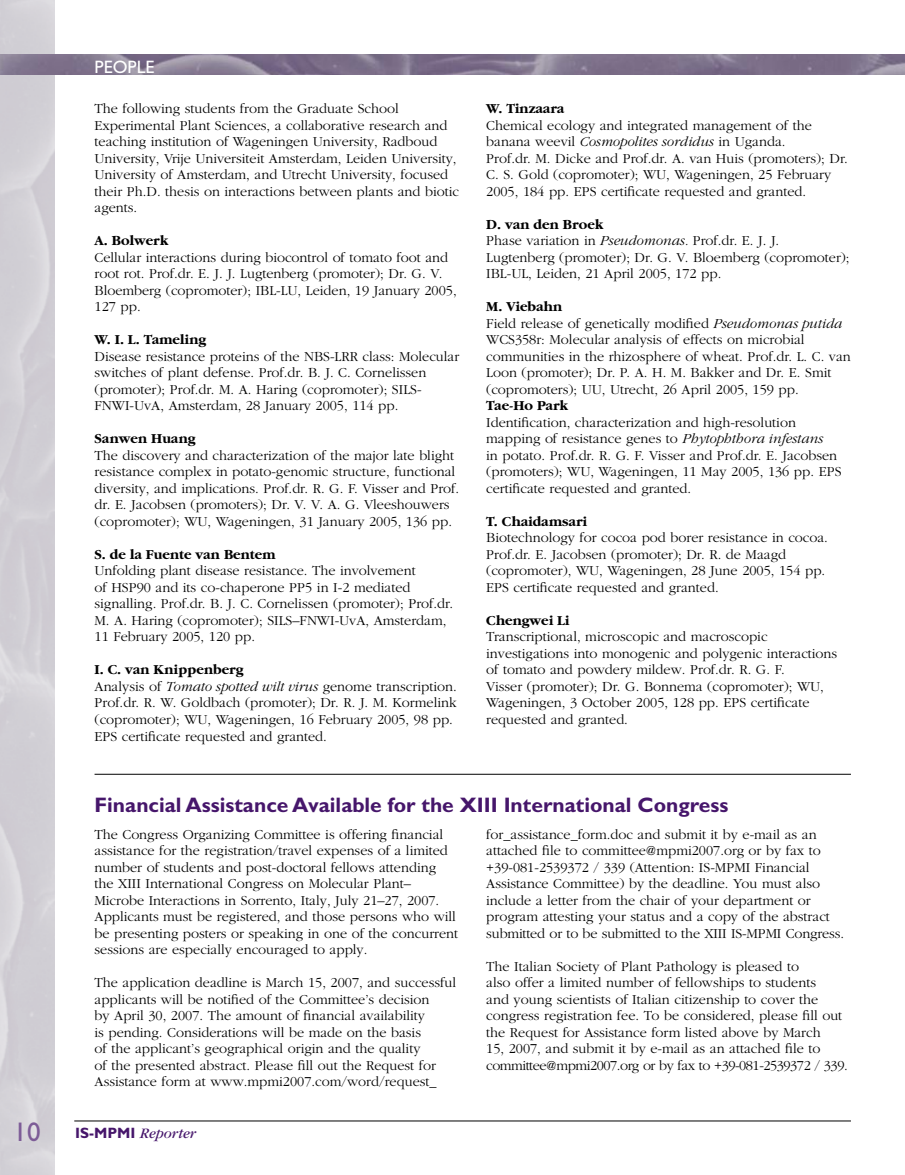
<style>
.page{position:relative;width:905px;height:1175px;background:#fff}
.page>*{position:absolute;margin:0;border:0;box-sizing:border-box;transform-origin:0 0}
.t1{font:27px "Gill Sans";color:#7d5c97}
.t2{font:700 21px "Gill Sans";color:#46166b}
.t3{font:18px "Gill Sans";color:#fff}
.t4{font:italic 15px "Garamond";color:#46166b}
.t5{font:300 14.25px/16.5px "Garamond";color:#000}
.t6{font:700 14.25px "Garamond";color:#000}
.s1{font-weight:700}
.s2{font-style:italic}
.s3{font-family:"Gill Sans";font-weight:700;font-style:normal}
</style>
<div class="page">
<hr style="left:74px;top:1120px;width:776px;height:1px;background:#000">
<img style="left:0;top:54px;width:904px;height:20px">
<hr style="left:94px;top:774px;width:756px;height:1px;background:#000">
<p class="t3" style="left:94px;top:56px;width:61px">PEOPLE</p>
<p class="t5" style="left:94px;top:101px;width:366px">The following students from the Graduate School Experimental Plant Sciences, a collaborative research and teaching institution of Wageningen University, Radboud University, Vrije Universiteit Amsterdam, Leiden University, University of Amsterdam, and Utrecht University, focused their Ph.D. thesis on interactions between plants and biotic agents.</p>
<p class="t6" style="left:94px;top:233px;width:75px">A. Bolwerk</p>
<p class="t5" style="left:94px;top:249px;width:364px">Cellular interactions during biocontrol of tomato foot and root rot. Prof.dr. E. J. J. Lugtenberg (promoter); Dr. G. V.<br>Bloemberg (copromoter); IBL-LU, Leiden, 19 January 2005, 127 pp.</p>
<p class="t6" style="left:94px;top:332px;width:113px">W. I. L. Tameling</p>
<p class="t5" style="left:94px;top:348px;width:366px">Disease resistance proteins of the NBS-LRR class: Molecular switches of plant defense. Prof.dr. B. J. C. Cornelissen (promoter); Prof.dr. M. A. Haring (copromoter); SILS-FNWI-UvA, Amsterdam, 28 January 2005, 114 pp.</p>
<p class="t6" style="left:94px;top:431px;width:102px">Sanwen Huang</p>
<p class="t5" style="left:94px;top:447px;width:366px">The discovery and characterization of the major late blight resistance complex in potato-genomic structure, functional diversity, and implications. Prof.dr. R. G. F. Visser and Prof. dr. E. Jacobsen (promoters); Dr. V. V. A. G. Vleeshouwers (copromoter); WU, Wageningen, 31 January 2005, 136 pp.</p>
<p class="t6" style="left:94px;top:547px;width:182px">S. de la Fuente van Bentem</p>
<p class="t5" style="left:94px;top:563px;width:360px">Unfolding plant disease resistance. The involvement<br>of HSP90 and its co-chaperone PP5 in I-2 mediated signalling. Prof.dr. B. J. C. Cornelissen (promoter); Prof.dr.<br>M. A. Haring (copromoter); SILS–FNWI-UvA, Amsterdam, 11 February 2005, 120 pp.</p>
<p class="t5" style="left:94px;top:662px;width:364px"><span class="s1">I. C. van Knippenberg<br></span>Analysis of <span class="s2">Tomato spotted wilt virus</span> genome transcription.<br>Prof.dr. R. W. Goldbach (promoter); Dr. R. J. M. Kormelink (copromoter); WU, Wageningen, 16 February 2005, 98 pp.<br>EPS certificate requested and granted.</p>
<p class="t6" style="left:486px;top:101px;width:80px">W. Tinzaara</p>
<p class="t5" style="left:486px;top:117px;width:363px">Chemical ecology and integrated management of the banana weevil <span class="s2">Cosmopolites sordidus</span> in Uganda.<br>Prof.dr. M. Dicke and Prof.dr. A. van Huis (promoters); Dr.<br>C. S. Gold (copromoter); WU, Wageningen, 25 February 2005, 184 pp. EPS certificate requested and granted.</p>
<p class="t5" style="left:486px;top:216px;width:365px"><span class="s1">D. van den Broek<br></span>Phase variation in <span class="s2">Pseudomonas.</span> Prof.dr. E. J. J.<br>Lugtenberg (promoter); Dr. G. V. Bloemberg (copromoter); IBL-UL, Leiden, 21 April 2005, 172 pp.</p>
<p class="t5" style="left:486px;top:299px;width:366px"><span class="s1">M. Viebahn<br></span>Field release of genetically modified <span class="s2">Pseudomonas putida </span>WCS358r: Molecular analysis of effects on microbial communities in the rhizosphere of wheat. Prof.dr. L. C. van Loon (promoter); Dr. P. A. H. M. Bakker and Dr. E. Smit (copromoters); UU, Utrecht, 26 April 2005, 159 pp.</p>
<p class="t6" style="left:486px;top:398px;width:83px">Tae-Ho Park</p>
<p class="t5" style="left:486px;top:414px;width:357px">Identification, characterization and high-resolution mapping of resistance genes to <span class="s2">Phytophthora infestans<br></span>in potato. Prof.dr. R. G. F. Visser and Prof.dr. E. Jacobsen (promoters); WU, Wageningen, 11 May 2005, 136 pp. EPS certificate requested and granted.</p>
<p class="t6" style="left:486px;top:514px;width:102px">T. Chaidamsari</p>
<p class="t5" style="left:486px;top:530px;width:343px">Biotechnology for cocoa pod borer resistance in cocoa.<br>Prof.dr. E. Jacobsen (promoter); Dr. R. de Maagd (copromoter), WU, Wageningen, 28 June 2005, 154 pp.<br>EPS certificate requested and granted.</p>
<p class="t6" style="left:486px;top:613px;width:85px">Chengwei Li</p>
<p class="t5" style="left:486px;top:629px;width:352px">Transcriptional, microscopic and macroscopic investigations into monogenic and polygenic interactions of tomato and powdery mildew. Prof.dr. R. G. F.<br>Visser (promoter); Dr. G. Bonnema (copromoter); WU, Wageningen, 3 October 2005, 128 pp. EPS certificate requested and granted.</p>
<h2 class="t2" style="left:94px;top:792px;width:635px">Financial Assistance Available for the XIII International Congress</h2>
<p class="t5" style="left:94px;top:826px;width:365px">The Congress Organizing Committee is offering financial assistance for the registration/travel expenses of a limited number of students and post-doctoral fellows attending the XIII International Congress on Molecular Plant– Microbe Interactions in Sorrento, Italy, July 21–27, 2007.<br>Applicants must be registered, and those persons who will be presenting posters or speaking in one of the concurrent sessions are especially encouraged to apply.</p>
<p class="t5" style="left:94px;top:974px;width:363px">The application deadline is March 15, 2007, and successful applicants will be notified of the Committee’s decision<br>by April 30, 2007. The amount of financial availability<br>is pending. Considerations will be made on the basis<br>of the applicant’s geographical origin and the quality<br>of the presented abstract. Please fill out the Request for Assistance form at www.mpmi2007.com/word/request_</p>
<p class="t5" style="left:486px;top:826px;width:359px">for_assistance_form.doc and submit it by e-mail as an attached file to committee@mpmi2007.org or by fax to +39-081-2539372 / 339 (Attention: IS-MPMI Financial Assistance Committee) by the deadline. You must also include a letter from the chair of your department or program attesting your status and a copy of the abstract submitted or to be submitted to the XIII IS-MPMI Congress.</p>
<p class="t5" style="left:486px;top:958px;width:363px">The Italian Society of Plant Pathology is pleased to<br>also offer a limited number of fellowships to students<br>and young scientists of Italian citizenship to cover the congress registration fee. To be considered, please fill out the Request for Assistance form listed above by March<br>15, 2007, and submit it by e-mail as an attached file to committee@mpmi2007.org or by fax to +39-081-2539372 / 339.</p>
<h1 class="t1" style="left:14px;top:1116px;width:28px">10</h1>
<p class="t4" style="left:75px;top:1125px;width:123px"><span class="s3">IS-MPMI</span> Reporter</p>
</div>
